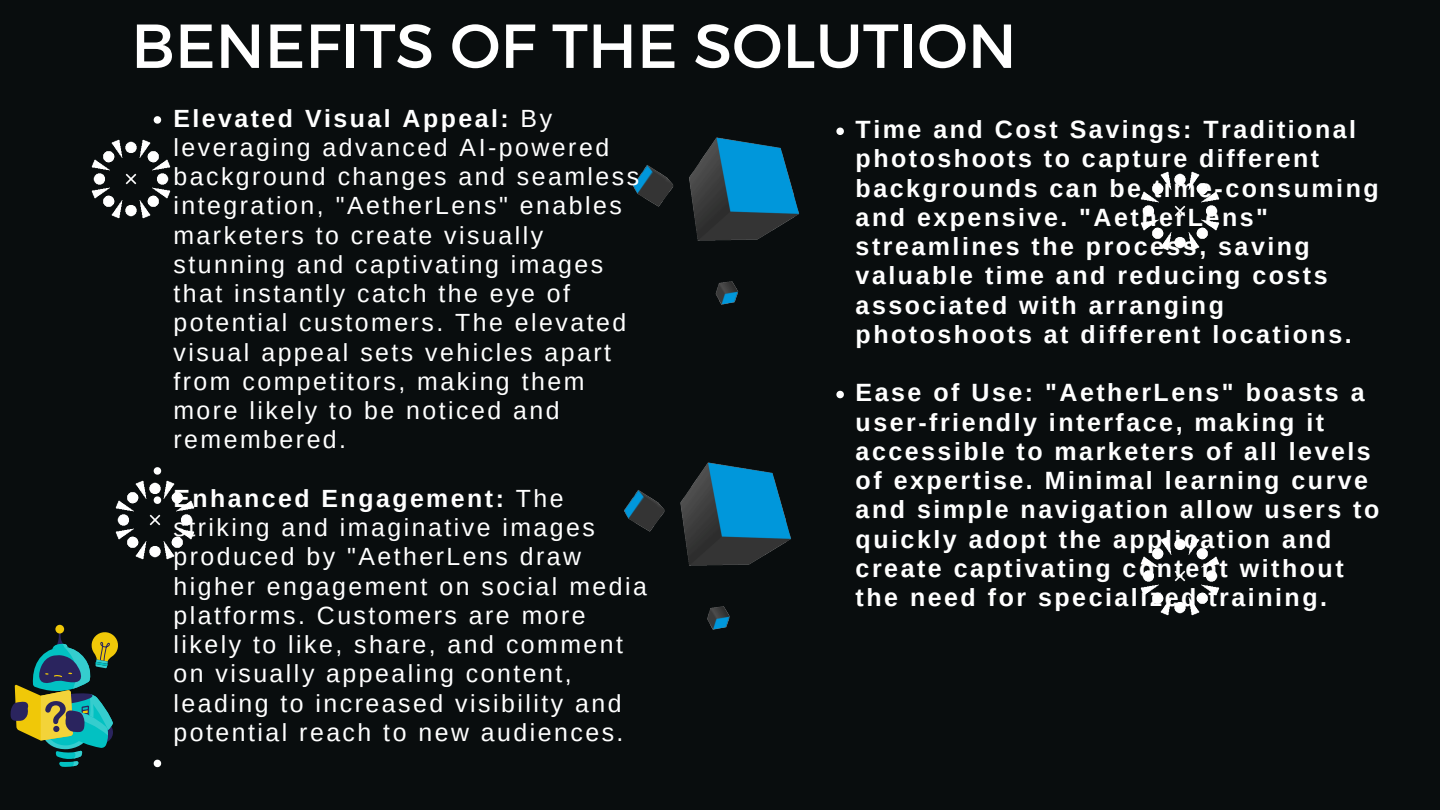
<style>
.page{position:relative;width:1440px;height:810px;background:#090d0e}
.page>*{position:absolute;margin:0;border:0;box-sizing:border-box;transform-origin:0 0}
.t1{font:62px "Montserrat";color:#fff}
.t2{font:700 25px/29.2px "Arimo";letter-spacing:.1em;color:#fff}
.t3{font:24.9px/29.2px "Arimo";letter-spacing:.1em;color:#fff}
.s1{font-weight:700}
</style>
<div class="page">
<img style="left:633px;top:137px;width:166px;height:168px">
<img style="left:624px;top:462px;width:167px;height:168px">
<svg style="left:10px;top:655px;width:104px;height:112px"></svg>
<svg style="left:836px;top:128px;width:8px;height:7px"></svg>
<svg style="left:836px;top:391px;width:8px;height:7px"></svg>
<svg style="left:154px;top:760px;width:7px;height:7px"></svg>
<img style="left:43px;top:467px;width:152px;height:188px">
<img style="left:91px;top:116px;width:80px;height:103px">
<img style="left:1140px;top:171px;width:80px;height:80px">
<img style="left:1140px;top:536px;width:80px;height:80px">
<p class="t1" style="left:131px;top:6px;width:887px">BENEFITS OF THE SOLUTION</p>
<p class="t3" style="left:173px;top:103px;width:467px"><span class="s1">Elevated Visual Appeal:</span> By leveraging advanced AI-powered background changes and seamless integration, "AetherLens" enables marketers to create visually stunning and captivating images that instantly catch the eye of potential customers. The elevated visual appeal sets vehicles apart from competitors, making them more likely to be noticed and remembered.</p>
<p class="t3" style="left:173px;top:484px;width:475px"><span class="s1">Enhanced Engagement:</span> The striking and imaginative images produced by "AetherLens draw higher engagement on social media platforms. Customers are more likely to like, share, and comment on visually appealing content, leading to increased visibility and potential reach to new audiences.</p>
<p class="t2" style="left:856px;top:115px;width:525px">Time and Cost Savings: Traditional photoshoots to capture different backgrounds can be time-consuming and expensive. "AetherLens" streamlines the process, saving valuable time and reducing costs associated with arranging photoshoots at different locations.</p>
<p class="t2" style="left:856px;top:378px;width:525px">Ease of Use: "AetherLens" boasts a user-friendly interface, making it accessible to marketers of all levels of expertise. Minimal learning curve and simple navigation allow users to quickly adopt the application and create captivating content without the need for specialized training.</p>
</div>
